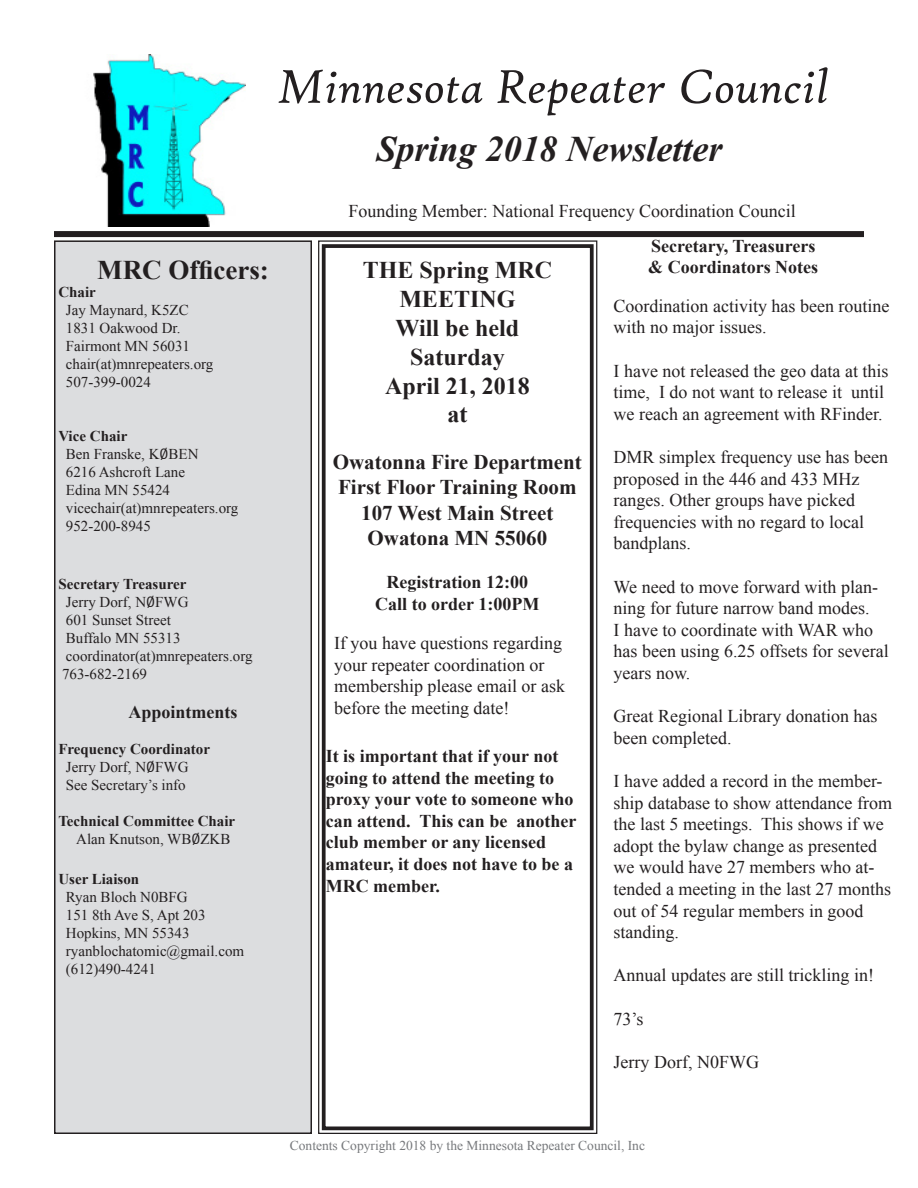
<style>
.page{position:relative;width:918px;height:1188px;background:#fff}
.page>*{position:absolute;margin:0;border:0;box-sizing:border-box;transform-origin:0 0}
.t1{font:italic 51px "High Tower Text";color:#231f20}
.t2{font:italic 700 36px "Times New Roman";color:#231f20}
.t3{font:700 27px "Times New Roman";color:#231f20}
.t4{font:700 24px "Times New Roman";color:#231f20}
.t5{font:700 21px/25.2px "Times New Roman";color:#231f20;text-align:center}
.t6{font:18px/21.6px "Times New Roman";color:#231f20}
.t7{font:700 18px/21.6px "Times New Roman";color:#231f20}
.t8{font:15px "Times New Roman";color:#231f20}
.t9{font:700 15px "Times New Roman";color:#231f20}
.t10{font:13.5px "Times New Roman";color:#76787b}
.s1{font-family:"Andale Mono"}
</style>
<div class="page">
<div style="left:54px;top:231px;width:810px;height:6px;background:#231f20"></div>
<div style="left:55px;top:241px;width:256px;height:892px;background:#dcdddf"></div>
<div style="left:54px;top:240px;width:258px;height:894px;border:2px solid #231f20"></div>
<svg style="left:318px;top:240px;width:280px;height:894px"></svg>
<div style="left:322px;top:244px;width:272px;height:886px;border:4px solid #231f20"></div>
<img style="left:93px;top:54px;width:153px;height:172px">
<p class="t3" style="left:97px;top:251px;width:173px">MRC Officers:</p>
<p class="t9" style="left:58px;top:282px;width:39px">Chair</p>
<p class="t8" style="left:66px;top:300px;width:124px">Jay Maynard, K5ZC</p>
<p class="t8" style="left:66px;top:318px;width:116px">1831 Oakwood Dr.</p>
<p class="t8" style="left:66px;top:336px;width:126px">Fairmont MN 56031</p>
<p class="t8" style="left:66px;top:354px;width:149px">chair(at)mnrepeaters.org</p>
<p class="t8" style="left:66px;top:372px;width:86px">507-399-0024</p>
<p class="t9" style="left:58px;top:426px;width:71px">Vice Chair</p>
<p class="t8" style="left:66px;top:444px;width:134px">Ben Franske, K<span class="s1">0</span>BEN</p>
<p class="t8" style="left:66px;top:462px;width:121px">6216 Ashcroft Lane</p>
<p class="t8" style="left:66px;top:480px;width:106px">Edina MN 55424</p>
<p class="t8" style="left:66px;top:498px;width:174px">vicechair(at)mnrepeaters.org</p>
<p class="t8" style="left:66px;top:516px;width:86px">952-200-8945</p>
<p class="t9" style="left:58px;top:573px;width:130px">Secretary Treasurer</p>
<p class="t8" style="left:66px;top:591px;width:124px">Jerry Dorf, N<span class="s1">0</span>FWG</p>
<p class="t8" style="left:66px;top:609px;width:107px">601 Sunset Street</p>
<p class="t8" style="left:66px;top:627px;width:116px">Buffalo MN 55313</p>
<p class="t8" style="left:66px;top:645px;width:188px">coordinator(at)mnrepeaters.org</p>
<p class="t8" style="left:62px;top:663px;width:86px">763-682-2169</p>
<p class="t7" style="left:129px;top:701px;width:111px">Appointments</p>
<p class="t9" style="left:58px;top:739px;width:153px">Frequency Coordinator</p>
<p class="t8" style="left:66px;top:757px;width:124px">Jerry Dorf, N<span class="s1">0</span>FWG</p>
<p class="t8" style="left:66px;top:775px;width:121px">See Secretary’s info</p>
<p class="t9" style="left:58px;top:811px;width:178px">Technical Committee Chair</p>
<p class="t8" style="left:76px;top:829px;width:156px">Alan Knutson, WB<span class="s1">0</span>ZKB</p>
<p class="t9" style="left:58px;top:868px;width:82px">User Liaison</p>
<p class="t8" style="left:66px;top:887px;width:123px">Ryan Bloch N0BFG</p>
<p class="t8" style="left:66px;top:905px;width:141px">151 8th Ave S, Apt 203</p>
<p class="t8" style="left:66px;top:923px;width:125px">Hopkins, MN 55343</p>
<p class="t8" style="left:66px;top:941px;width:180px">ryanblochatomic@gmail.com</p>
<p class="t8" style="left:66px;top:959px;width:91px">(612)490-4241</p>
<p class="t1" style="left:278px;top:57px;width:553px">Minnesota Repeater Council</p>
<p class="t2" style="left:377px;top:124px;width:348px">Spring 2018 Newsletter</p>
<p class="t6" style="left:348px;top:200px;width:449px">Founding Member: National Frequency Coordination Council</p>
<p class="t4" style="left:363px;top:254px;width:191px">THE Spring MRC</p>
<p class="t4" style="left:399px;top:283px;width:118px">MEETING</p>
<p class="t4" style="left:396px;top:311px;width:125px">Will be held</p>
<p class="t4" style="left:410px;top:340px;width:96px">Saturday</p>
<p class="t4" style="left:385px;top:369px;width:146px">April 21, 2018</p>
<p class="t4" style="left:447px;top:398px;width:21px">at</p>
<p class="t5" style="left:333px;top:449px;width:251px">Owatonna Fire Department</p>
<p class="t5" style="left:338px;top:474px;width:240px">First Floor Training Room</p>
<p class="t5" style="left:361px;top:499px;width:194px">107 West Main Street<br>Owatona MN 55060</p>
<p class="t7" style="left:387px;top:571px;width:143px">Registration 12:00</p>
<p class="t7" style="left:375px;top:592px;width:166px">Call to order 1:00PM</p>
<p class="t6" style="left:334px;top:632px;width:229px">If you have questions regarding your repeater coordination or</p>
<p class="t6" style="left:334px;top:675px;width:232px">membership please email or ask before the meeting date!</p>
<p class="t7" style="left:326px;top:745px;width:252px">It is important that if your not going to attend the meeting to proxy your vote to someone who can attend. This can be another club member or any licensed amateur, it does not have to be a<br>MRC member.</p>
<p class="t7" style="left:651px;top:235px;width:166px">Secretary, Treasurers</p>
<p class="t7" style="left:648px;top:256px;width:171px">&amp; Coordinators Notes</p>
<p class="t6" style="left:614px;top:295px;width:277px">Coordination activity has been routine with no major issues.</p>
<p class="t6" style="left:614px;top:359px;width:276px">I have not released the geo data at this time, I do not want to release it until we reach an agreement with RFinder.</p>
<p class="t6" style="left:614px;top:446px;width:276px">DMR simplex frequency use has been proposed in the 446 and 433 MHz ranges. Other groups have picked frequencies with no regard to local bandplans.</p>
<p class="t6" style="left:614px;top:575px;width:277px">We need to move forward with plan&shy;ning for future narrow band modes.<br>I have to coordinate with WAR who has been using 6.25 offsets for several years now.</p>
<p class="t6" style="left:614px;top:705px;width:265px">Great Regional Library donation has been completed.</p>
<p class="t6" style="left:614px;top:770px;width:280px">I have added a record in the member&shy;ship database to show attendance from the last 5 meetings. This shows if we adopt the bylaw change as presented we would have 27 members who at&shy;tended a meeting in the last 27 months out of 54 regular members in good standing.</p>
<p class="t6" style="left:614px;top:964px;width:262px">Annual updates are still trickling in!</p>
<p class="t6" style="left:614px;top:1007px;width:32px">73’s</p>
<p class="t6" style="left:614px;top:1051px;width:147px">Jerry Dorf, N0FWG</p>
<p class="t10" style="left:290px;top:1137px;width:357px">Contents Copyright 2018 by the Minnesota Repeater Council, Inc</p>
</div>
